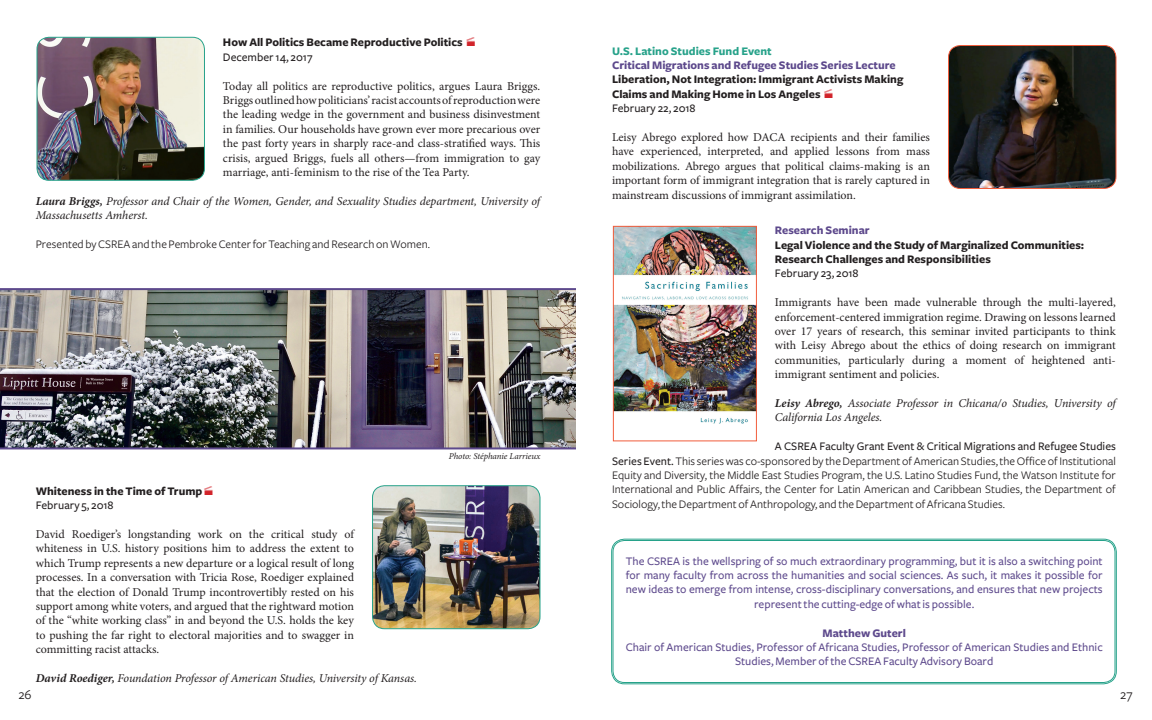
<style>
.page{position:relative;width:1152px;height:720px;background:#fff}
.page>*{position:absolute;margin:0;border:0;box-sizing:border-box;transform-origin:0 0}
.t1{font:14px "Freight Sans";color:#231f20}
.t2{font:12px/14.4px "Minion Pro";color:#231f20;text-align:justify}
.t3{font:12px/14.4px "Freight Sans";color:#231f20;text-align:justify}
.t4{font:500 12px/14.4px "Freight Sans";color:#5d498c;text-align:center}
.t5{font:700 12px/14.4px "Freight Sans";color:#231f20}
.t6{font:italic 12px/14.4px "Minion Pro";letter-spacing:-.01em;color:#231f20}
.t7{font:700 12px "Freight Sans";color:#5d498c}
.t8{font:700 12px "Freight Sans";color:#27a28a}
.t9{font:500 12px "Freight Sans";color:#231f20}
.t10{font:italic 9px "Minion Pro";letter-spacing:-.005em;color:#231f20}
.s1{color:#d1232a}
.s2{font-weight:500}
.s3{font-weight:700}
</style>
<div class="page">
<img style="left:38px;top:37px;width:166px;height:142px">
<div style="left:36px;top:37px;width:169px;height:144px;border:1px solid #27a28a;border-radius:12px"></div>
<img style="left:0;top:288px;width:576px;height:161px">
<img style="left:373px;top:486px;width:167px;height:143px">
<div style="left:372px;top:485px;width:168px;height:144px;border:1px solid #27a28a;border-radius:12px"></div>
<img style="left:949px;top:47px;width:166px;height:141px">
<div style="left:948px;top:45px;width:169px;height:144px;border:1px solid #f15d3c;border-radius:12px"></div>
<div style="left:613px;top:540px;width:503px;height:143px;border:1px solid #27a28a;border-radius:12px"></div>
<img style="left:615px;top:228px;width:140px;height:196px">
<div style="left:613px;top:226px;width:144px;height:215px;border:1px solid #f15d3c"></div>
<p class="t5" style="left:223px;top:36px;width:255px">How All Politics Became Reproductive Politics <span class="s1">•<br></span><span class="s2">December 14, 2017</span></p>
<p class="t2" style="left:223px;top:79px;width:319px">Today all politics are reproductive politics, argues Laura Briggs.<br>Briggs outlined how politicians’ racist accounts of reproduction were the leading wedge in the government and business disinvestment in families. Our households have grown ever more precarious over the past forty years in sharply race-and class-stratified ways. This crisis, argued Briggs, fuels all others—from immigration to gay marriage, anti-feminism to the rise of the Tea Party.</p>
<p class="t6" style="left:36px;top:194px;width:506px"><span class="s3">Laura Briggs,</span> Professor and Chair of the Women, Gender, and Sexuality Studies department, University of<br>Massachusetts Amherst.</p>
<p class="t3" style="left:36px;top:237px;width:396px">Presented by CSREA and the Pembroke Center for Teaching and Research on Women.</p>
<p class="t5" style="left:36px;top:484px;width:180px">Whiteness in the Time of Trump<span class="s1">•<br></span><span class="s2">February 5, 2018</span></p>
<p class="t2" style="left:36px;top:527px;width:320px">David Roediger’s longstanding work on the critical study of whiteness in U.S. history positions him to address the extent to which Trump represents a new departure or a logical result of long processes. In a conversation with Tricia Rose, Roediger explained that the election of Donald Trump incontrovertibly rested on his support among white voters, and argued that the rightward motion of the “white working class” in and beyond the U.S. holds the key to pushing the far right to electoral majorities and to swagger in committing racist attacks.</p>
<p class="t6" style="left:36px;top:671px;width:383px"><span class="s3">David Roediger,</span> Foundation Professor of American Studies, University of Kansas.</p>
<p class="t10" style="left:449px;top:450px;width:93px">Photo: Stéphanie Larrieux</p>
<p class="t8" style="left:612px;top:44px;width:161px">U.S. Latino Studies Fund Event</p>
<p class="t7" style="left:612px;top:59px;width:285px">Critical Migrations and Refugee Studies Series Lecture</p>
<p class="t5" style="left:612px;top:73px;width:293px">Liberation, Not Integration: Immigrant Activists Making<br>Claims and Making Home in Los Angeles <span class="s1">•<br></span><span class="s2">February 22, 2018</span></p>
<p class="t2" style="left:612px;top:130px;width:320px">Leisy Abrego explored how DACA recipients and their families have experienced, interpreted, and applied lessons from mass mobilizations. Abrego argues that political claims-making is an important form of immigrant integration that is rarely captured in mainstream discussions of immigrant assimilation.</p>
<p class="t7" style="left:775px;top:224px;width:96px">Research Seminar</p>
<p class="t5" style="left:775px;top:238px;width:311px">Legal Violence and the Study of Marginalized Communities:<br>Research Challenges and Responsibilities</p>
<p class="t9" style="left:775px;top:267px;width:85px">February 23, 2018</p>
<p class="t2" style="left:775px;top:295px;width:342px">Immigrants have been made vulnerable through the multi-layered, enforcement-centered immigration regime. Drawing on lessons learned over 17 years of research, this seminar invited participants to think with Leisy Abrego about the ethics of doing research on immigrant communities, particularly during a moment of heightened anti&shy;immigrant sentiment and policies.</p>
<p class="t6" style="left:775px;top:396px;width:342px"><span class="s3">Leisy Abrego,</span> Associate Professor in Chicana/o Studies, University of<br>California Los Angeles.</p>
<p class="t3" style="left:612px;top:439px;width:505px;text-indent:163px"><span class="s2">A CSREA Faculty Grant Event &amp; Critical Migrations and Refugee Studies Series Event.</span> This series was co-sponsored by the Department of American Studies, the Office of Institutional Equity and Diversity, the Middle East Studies Program, the U.S. Latino Studies Fund, the Watson Institute for International and Public Affairs, the Center for Latin American and Caribbean Studies, the Department of Sociology, the Department of Anthropology, and the Department of Africana Studies.</p>
<p class="t4" style="left:626px;top:554px;width:478px">The CSREA is the wellspring of so much extraordinary programming, but it is also a switching point for many faculty from across the humanities and social sciences. As such, it makes it possible for new ideas to emerge from intense, cross-disciplinary conversations, and ensures that new projects represent the cutting-edge of what is possible.</p>
<p class="t7" style="left:823px;top:626px;width:85px">Matthew Guterl</p>
<p class="t4" style="left:626px;top:640px;width:479px">Chair of American Studies, Professor of Africana Studies, Professor of American Studies and Ethnic<br>Studies, Member of the CSREA Faculty Advisory Board</p>
<p class="t1" style="left:18px;top:687px;width:15px">26</p>
<p class="t1" style="left:1120px;top:687px;width:14px">27</p>
</div>
